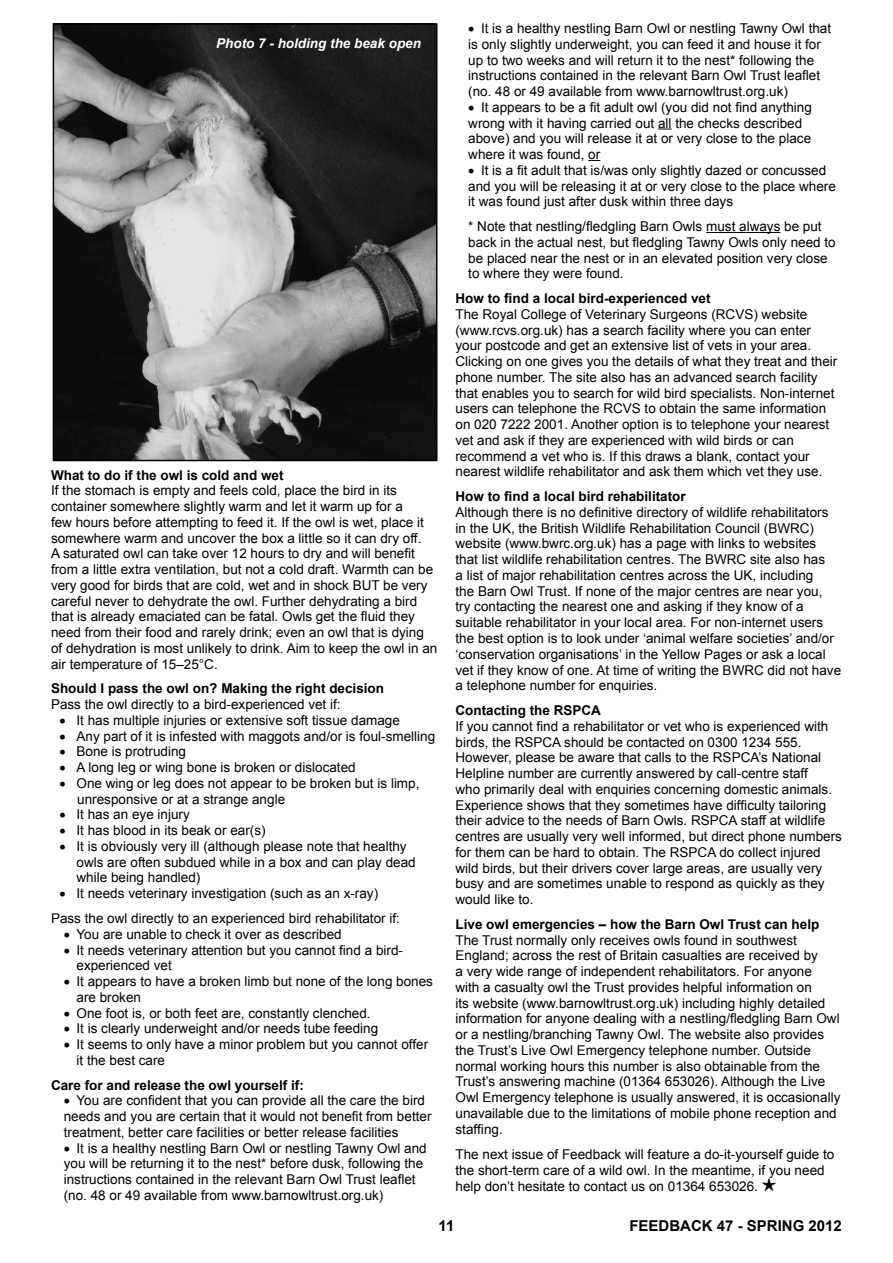
<style>
.page{position:relative;width:893px;height:1263px;background:#fff}
.page>*{position:absolute;margin:0;border:0;box-sizing:border-box;transform-origin:0 0}
.t1{font:700 15px "Arial";color:#000}
.t2{font:13.5px/15.8px "Arial";color:#000}
.t3{font:700 13.5px "Arial";color:#000}
.t4{font:italic 700 13.5px "Arial";color:#fff}
.s1{font-family:"Arial Unicode MS";font-size:18px}
</style>
<div class="page">
<svg style="left:658px;top:129px;width:14px;height:1px"></svg>
<svg style="left:588px;top:160px;width:12px;height:1px"></svg>
<hr style="left:706px;top:232px;width:74px;height:1px;background:#000">
<img style="left:56px;top:26px;width:378px;height:432px">
<div style="left:53px;top:23px;width:384px;height:438px;border:2px solid #000"></div>
<p class="t4" style="left:216px;top:34px;width:206px">Photo 7 - holding the beak open</p>
<p class="t3" style="left:51px;top:466px;width:234px">What to do if the owl is cold and wet</p>
<p class="t2" style="left:51px;top:483px;width:388px">If the stomach is empty and feels cold, place the bird in its container somewhere slightly warm and let it warm up for a<br>few hours before attempting to feed it. If the owl is wet, place it somewhere warm and uncover the box a little so it can dry off.<br>A saturated owl can take over 12 hours to dry and will benefit from a little extra ventilation, but not a cold draft. Warmth can be very good for birds that are cold, wet and in shock BUT be very careful never to dehydrate the owl. Further dehydrating a bird that is already emaciated can be fatal. Owls get the fluid they need from their food and rarely drink; even an owl that is dying of dehydration is most unlikely to drink. Aim to keep the owl in an air temperature of 15–25°C.</p>
<p class="t3" style="left:51px;top:680px;width:335px">Should I pass the owl on? Making the right decision</p>
<p class="t2" style="left:51px;top:697px;width:291px">Pass the owl directly to a bird-experienced vet if:</p>
<p class="t2" style="left:60px;top:712px;width:342px">• It has multiple injuries or extensive soft tissue damage</p>
<p class="t2" style="left:60px;top:728px;width:377px">• Any part of it is infested with maggots and/or is foul-smelling</p>
<p class="t2" style="left:60px;top:744px;width:128px">• Bone is protruding</p>
<p class="t2" style="left:60px;top:760px;width:298px">• A long leg or wing bone is broken or dislocated</p>
<p class="t2" style="left:77px;top:775px;width:344px;text-indent:-18px">• One wing or leg does not appear to be broken but is limp, unresponsive or at a strange angle</p>
<p class="t2" style="left:60px;top:807px;width:132px">• It has an eye injury</p>
<p class="t2" style="left:60px;top:823px;width:208px">• It has blood in its beak or ear(s)</p>
<p class="t2" style="left:77px;top:838px;width:341px;text-indent:-17px">• It is obviously very ill (although please note that healthy owls are often subdued while in a box and can play dead while being handled)</p>
<p class="t2" style="left:51px;top:881px;width:350px;line-height:24.8px;text-indent:9px">• It needs veterinary investigation (such as an x-ray)<br>Pass the owl directly to an experienced bird rehabilitator if:</p>
<p class="t2" style="left:64px;top:926px;width:279px">• You are unable to check it over as described</p>
<p class="t2" style="left:77px;top:942px;width:328px;text-indent:-13px">• It needs veterinary attention but you cannot find a bird&shy;experienced vet</p>
<p class="t2" style="left:77px;top:973px;width:358px;text-indent:-13px">• It appears to have a broken limb but none of the long bones are broken</p>
<p class="t2" style="left:64px;top:1005px;width:308px">• One foot is, or both feet are, constantly clenched.</p>
<p class="t2" style="left:64px;top:1021px;width:316px">• It is clearly underweight and/or needs tube feeding</p>
<p class="t2" style="left:77px;top:1036px;width:353px;text-indent:-13px">• It seems to only have a minor problem but you cannot offer it the best care</p>
<p class="t3" style="left:51px;top:1076px;width:254px">Care for and release the owl yourself if:</p>
<p class="t2" style="left:64px;top:1093px;width:369px">• You are confident that you can provide all the care the bird needs and you are certain that it would not benefit from better treatment, better care facilities or better release facilities</p>
<p class="t2" style="left:64px;top:1140px;width:364px">• It is a healthy nestling Barn Owl or nestling Tawny Owl and you will be returning it to the nest* before dusk, following the instructions contained in the relevant Barn Owl Trust leaflet (no. 48 or 49 available from www.barnowltrust.org.uk)</p>
<p class="t2" style="left:468px;top:21px;width:364px">• It is a healthy nestling Barn Owl or nestling Tawny Owl that is only slightly underweight, you can feed it and house it for up to two weeks and will return it to the nest* following the instructions contained in the relevant Barn Owl Trust leaflet (no. 48 or 49 available from www.barnowltrust.org.uk)</p>
<p class="t2" style="left:468px;top:99px;width:345px">• It appears to be a fit adult owl (you did not find anything wrong with it having carried out all the checks described above) and you will release it at or very close to the place where it was found, or</p>
<p class="t2" style="left:468px;top:162px;width:369px">• It is a fit adult that is/was only slightly dazed or concussed and you will be releasing it at or very close to the place where it was found just after dusk within three days</p>
<p class="t2" style="left:468px;top:219px;width:369px">* Note that nestling/fledgling Barn Owls must always be put back in the actual nest, but fledgling Tawny Owls only need to be placed near the nest or in an elevated position very close to where they were found.</p>
<p class="t3" style="left:455px;top:289px;width:257px">How to find a local bird-experienced vet</p>
<p class="t2" style="left:455px;top:306px;width:383px">The Royal College of Veterinary Surgeons (RCVS) website (www.rcvs.org.uk) has a search facility where you can enter your postcode and get an extensive list of vets in your area.<br>Clicking on one gives you the details of what they treat and their phone number. The site also has an advanced search facility that enables you to search for wild bird specialists. Non-internet users can telephone the RCVS to obtain the same information on 020 7222 2001. Another option is to telephone your nearest vet and ask if they are experienced with wild birds or can recommend a vet who is. If this draws a blank, contact your nearest wildlife rehabilitator and ask them which vet they use.</p>
<p class="t3" style="left:455px;top:487px;width:232px">How to find a local bird rehabilitator</p>
<p class="t2" style="left:455px;top:504px;width:387px">Although there is no definitive directory of wildlife rehabilitators in the UK, the British Wildlife Rehabilitation Council (BWRC) website (www.bwrc.org.uk) has a page with links to websites that list wildlife rehabilitation centres. The BWRC site also has<br>a list of major rehabilitation centres across the UK, including<br>the Barn Owl Trust. If none of the major centres are near you,<br>try contacting the nearest one and asking if they know of a suitable rehabilitator in your local area. For non-internet users the best option is to look under ‘animal welfare societies’ and/or ‘conservation organisations’ in the Yellow Pages or ask a local vet if they know of one. At time of writing the BWRC did not have a telephone number for enquiries.</p>
<p class="t3" style="left:455px;top:701px;width:147px">Contacting the RSPCA</p>
<p class="t2" style="left:455px;top:718px;width:388px">If you cannot find a rehabilitator or vet who is experienced with birds, the RSPCA should be contacted on 0300 1234 555.<br>However, please be aware that calls to the RSPCA’s National Helpline number are currently answered by call-centre staff<br>who primarily deal with enquiries concerning domestic animals.<br>Experience shows that they sometimes have difficulty tailoring their advice to the needs of Barn Owls. RSPCA staff at wildlife centres are usually very well informed, but direct phone numbers for them can be hard to obtain. The RSPCA do collect injured wild birds, but their drivers cover large areas, are usually very busy and are sometimes unable to respond as quickly as they would like to.</p>
<p class="t3" style="left:455px;top:915px;width:365px">Live owl emergencies – how the Barn Owl Trust can help</p>
<p class="t2" style="left:455px;top:932px;width:386px">The Trust normally only receives owls found in southwest England; across the rest of Britain casualties are received by<br>a very wide range of independent rehabilitators. For anyone<br>with a casualty owl the Trust provides helpful information on<br>its website (www.barnowltrust.org.uk) including highly detailed information for anyone dealing with a nestling/fledgling Barn Owl or a nestling/branching Tawny Owl. The website also provides the Trust’s Live Owl Emergency telephone number. Outside normal working hours this number is also obtainable from the Trust’s answering machine (01364 653026). Although the Live Owl Emergency telephone is usually answered, it is occasionally unavailable due to the limitations of mobile phone reception and staffing.</p>
<p class="t2" style="left:455px;top:1146px;width:380px">The next issue of Feedback will feature a do-it-yourself guide to the short-term care of a wild owl. In the meantime, if you need help don’t hesitate to contact us on 01364 653026. <span class="s1">★</span></p>
<p class="t1" style="left:439px;top:1216px;width:17px">11</p>
<p class="t1" style="left:629px;top:1216px;width:214px">FEEDBACK 47 - SPRING 2012</p>
</div>
